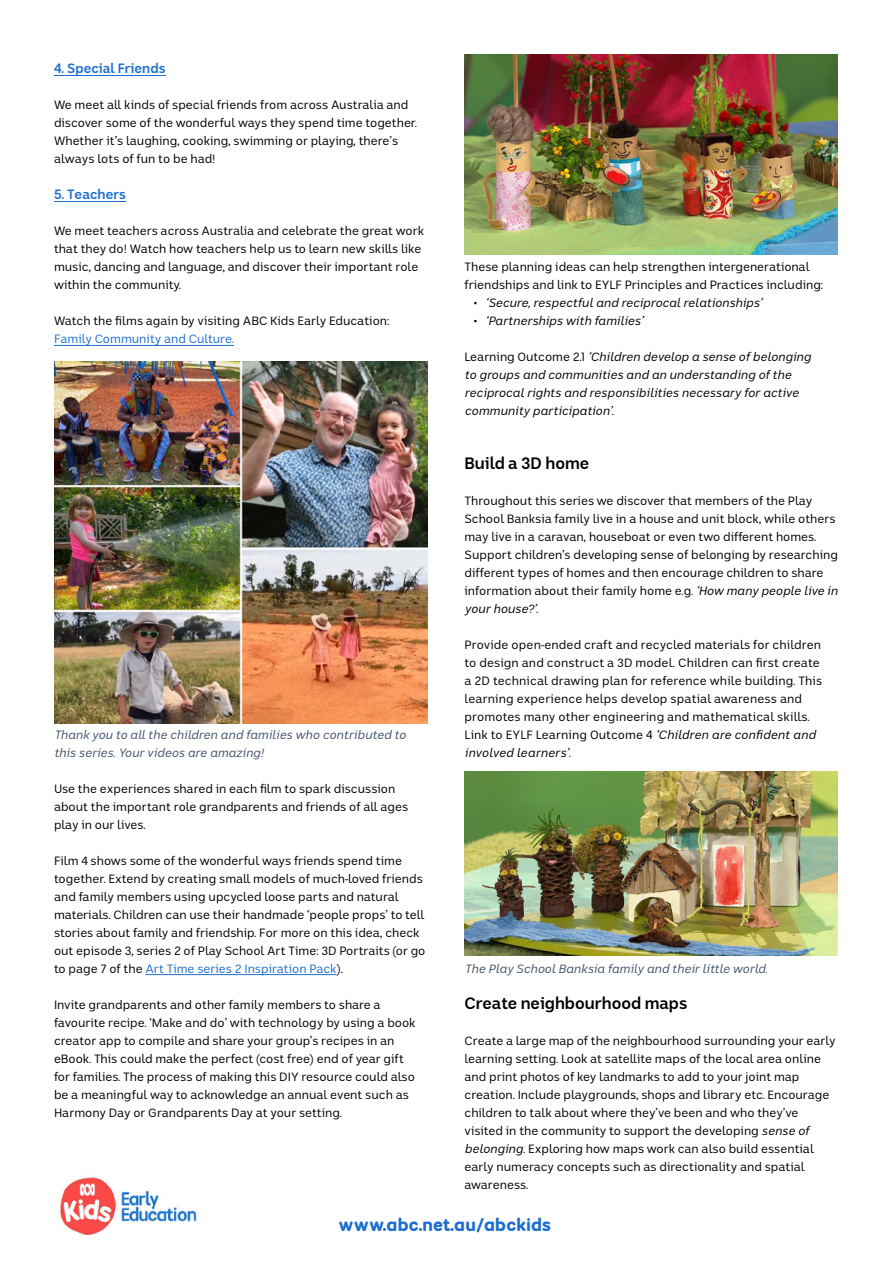
<style>
.page{position:relative;width:893px;height:1263px;background:#fff}
.page>*{position:absolute;margin:0;border:0;box-sizing:border-box;transform-origin:0 0}
.t1{font:700 18px "ABC Sans Rounded";color:#1c6ecf}
.Heading_3{font:700 16.5px "ABC Sans";color:#000}
.t2{font:700 13.5px "ABC Sans";color:#1c6dcf}
.t3{font:12px/18px "ABC Sans";color:#000}
.t4{font:italic 12px/18px "ABC Sans";color:#000}
.t5{font:italic 12px/18px "ABC Sans";color:#44546a}
.t6{font:12px "ABC Sans";color:#1c6ecf}
.s1{color:#1c6ecf}
.s2{font-style:normal}
.s3{font-style:italic}
</style>
<div class="page">
<img style="left:60px;top:1177px;width:137px;height:58px">
<img style="left:465px;top:55px;width:373px;height:200px">
<img style="left:465px;top:772px;width:373px;height:183px">
<hr style="left:145px;top:974px;width:191px;height:1px;background:#1c6ecf">
<img style="left:54px;top:361px;width:373px;height:363px">
<hr style="left:54px;top:75px;width:112px;height:1px;background:#1c6dcf">
<hr style="left:54px;top:201px;width:72px;height:1px;background:#1c6dcf">
<hr style="left:54px;top:345px;width:180px;height:1px;background:#1c6ecf">
<p class="t2" style="left:54px;top:60px;width:113px">4. Special Friends</p>
<p class="t3" style="left:54px;top:96px;width:364px">We meet all kinds of special friends from across Australia and discover some of the wonderful ways they spend time together.<br>Whether it’s laughing, cooking, swimming or playing, there’s always lots of fun to be had!</p>
<p class="t2" style="left:54px;top:186px;width:73px">5. Teachers</p>
<p class="t3" style="left:54px;top:222px;width:371px">We meet teachers across Australia and celebrate the great work that they do! Watch how teachers help us to learn new skills like music, dancing and language, and discover their important role within the community.</p>
<p class="t3" style="left:54px;top:312px;width:337px">Watch the films again by visiting ABC Kids Early Education:</p>
<p class="t6" style="left:54px;top:332px;width:181px">Family Community and Culture.</p>
<p class="t5" style="left:54px;top:726px;width:353px">Thank you to all the children and families who contributed to this series. Your videos are amazing!</p>
<p class="t3" style="left:54px;top:780px;width:356px">Use the experiences shared in each film to spark discussion about the important role grandparents and friends of all ages play in our lives.</p>
<p class="t3" style="left:54px;top:852px;width:373px">Film 4 shows some of the wonderful ways friends spend time together. Extend by creating small models of much-loved friends and family members using upcycled loose parts and natural materials. Children can use their handmade ‘people props’ to tell stories about family and friendship. For more on this idea, check out episode 3, series 2 of Play School Art Time: 3D Portraits (or go to page 7 of the <span class="s1">Art Time series 2 Inspiration Pack</span>).</p>
<p class="t3" style="left:54px;top:996px;width:363px">Invite grandparents and other family members to share a favourite recipe. ‘Make and do’ with technology by using a book creator app to compile and share your group’s recipes in an eBook. This could make the perfect (cost free) end of year gift for families. The process of making this DIY resource could also be a meaningful way to acknowledge an annual event such as Harmony Day or Grandparents Day at your setting.</p>
<p class="t3" style="left:465px;top:258px;width:360px">These planning ideas can help strengthen intergenerational friendships and link to EYLF Principles and Practices including:</p>
<p class="t4" style="left:472px;top:294px;width:291px">• ‘Secure, respectful and reciprocal relationships’</p>
<p class="t4" style="left:472px;top:312px;width:173px">• ‘Partnerships with families’</p>
<p class="t4" style="left:465px;top:348px;width:348px"><span class="s2">Learning Outcome 2.1</span> ‘Children develop a sense of belonging to groups and communities and an understanding of the reciprocal rights and responsibilities necessary for active community participation’.</p>
<h3 class="Heading_3" style="left:465px;top:453px;width:126px">Build a 3D home</h3>
<p class="t3" style="left:465px;top:492px;width:375px">Throughout this series we discover that members of the Play School Banksia family live in a house and unit block, while others may live in a caravan, houseboat or even two different homes.<br>Support children’s developing sense of belonging by researching different types of homes and then encourage children to share information about their family home e.g. <span class="s3">‘How many people live in your house?’</span>.</p>
<p class="t3" style="left:465px;top:636px;width:359px">Provide open-ended craft and recycled materials for children to design and construct a 3D model. Children can first create a 2D technical drawing plan for reference while building. This learning experience helps develop spatial awareness and promotes many other engineering and mathematical skills.<br>Link to EYLF Learning Outcome 4 <span class="s3">‘Children are confident and involved learners’.</span></p>
<p class="t5" style="left:465px;top:960px;width:304px">The Play School Banksia family and their little world.</p>
<h3 class="Heading_3" style="left:465px;top:993px;width:224px">Create neighbourhood maps</h3>
<p class="t3" style="left:465px;top:1032px;width:373px">Create a large map of the neighbourhood surrounding your early learning setting. Look at satellite maps of the local area online and print photos of key landmarks to add to your joint map creation. Include playgrounds, shops and library etc. Encourage children to talk about where they’ve been and who they’ve visited in the community to support the developing <span class="s3">sense of belonging</span>. Exploring how maps work can also build essential early numeracy concepts such as directionality and spatial awareness.</p>
<h1 class="t1" style="left:339px;top:1213px;width:214px">www.abc.net.au/abckids</h1>
</div>
